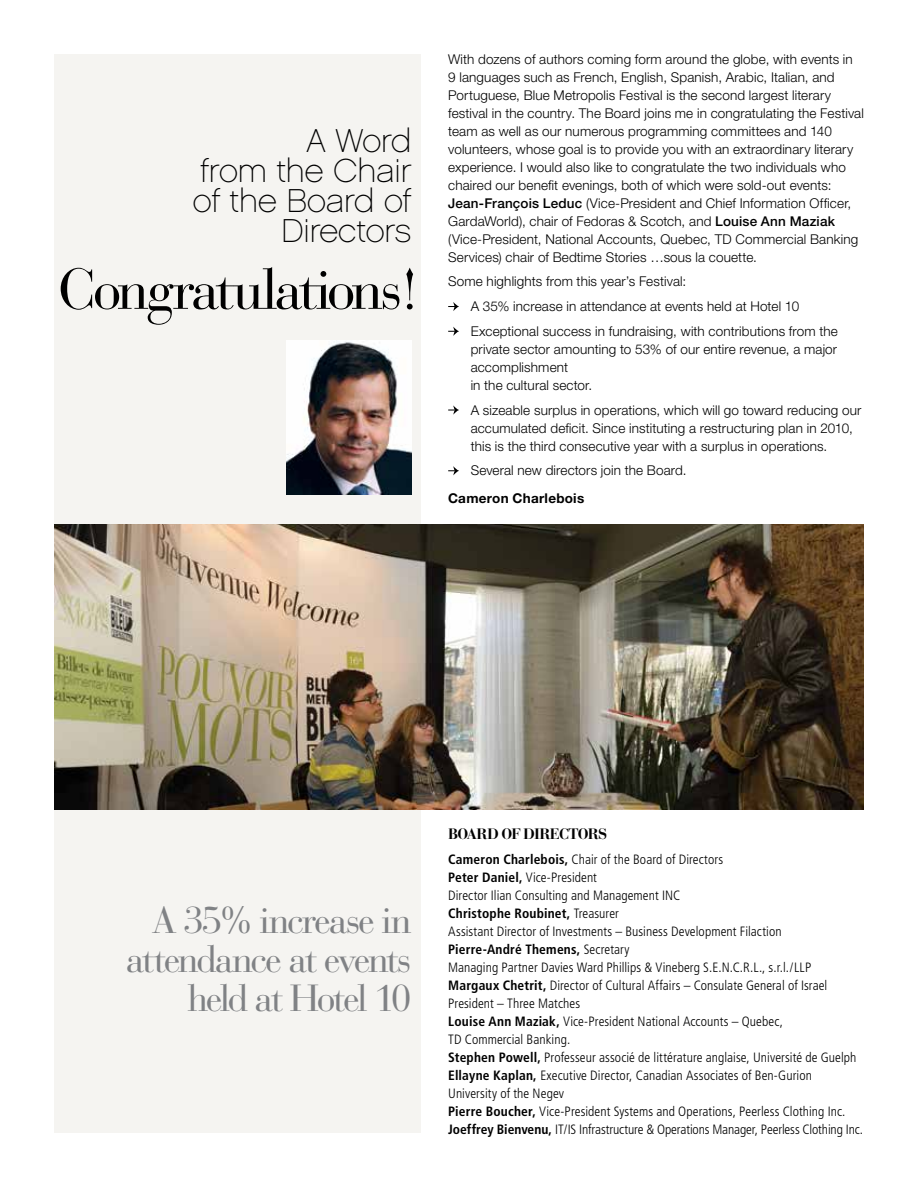
<style>
.page{position:relative;width:918px;height:1188px;background:#fff}
.page>*{position:absolute;margin:0;border:0;box-sizing:border-box;transform-origin:0 0}
.t1{font:57px "Bauer Bodoni";letter-spacing:-.06em;color:#000}
.t2{font:37.5px/39px "Bauer Bodoni";letter-spacing:-.065em;color:#808285;text-align:right}
.t3{font:33px/30px "Chalet Paris Nineteen Sixty";color:#000;text-align:right}
.t4{font:700 15px "Bauer Bodoni";letter-spacing:-.04em;color:#000}
.t5{font:300 13.5px/18px "Helvetica Neue LT Std";letter-spacing:.01em;color:#000}
.t6{font:300 condensed 13.5px/18px "Frutiger";letter-spacing:.005em;color:#000}
.t7{font:700 13.5px "Helvetica Neue LT Std";letter-spacing:.02em;color:#000}
.s1{font-weight:500}
.s2{font-weight:700}
</style>
<div class="page">
<div style="left:54px;top:54px;width:367px;height:1079px;background:#f5f4f1"></div>
<svg style="left:448px;top:302px;width:11px;height:9px"></svg>
<svg style="left:448px;top:327px;width:11px;height:9px"></svg>
<svg style="left:448px;top:405px;width:11px;height:10px"></svg>
<svg style="left:448px;top:466px;width:11px;height:9px"></svg>
<img style="left:54px;top:524px;width:810px;height:285px">
<img style="left:287px;top:341px;width:125px;height:154px">
<h3 class="t3" style="left:193px;top:126px;width:220px">A Word<br>from the Chair of the Board of<br>Directors</h3>
<h1 class="t1" style="left:58px;top:255px;width:364px">Congratulations!</h1>
<p class="t5" style="left:448px;top:50px;width:417px">With dozens of authors coming form around the globe, with events in<br>9 languages such as French, English, Spanish, Arabic, Italian, and Portuguese, Blue Metropolis Festival is the second largest literary festival in the country. The Board joins me in congratulating the Festival team as well as our numerous programming committees and 140 volunteers, whose goal is to provide you with an extraordinary literary experience. I would also like to congratulate the two individuals who chaired our benefit evenings, both of which were sold-out events:<br><span class="s1">Jean-François Leduc</span> (Vice-President and Chief Information Officer, GardaWorld), chair of Fedoras &amp; Scotch, and <span class="s1">Louise Ann Maziak </span>(Vice-President, National Accounts, Quebec, TD Commercial Banking Services) chair of Bedtime Stories …sous la couette.</p>
<p class="t5" style="left:471px;top:269px;width:369px;line-height:24.8px;text-indent:-22px">Some highlights from this year’s Festival:<br>A 35% increase in attendance at events held at Hotel 10<br>Exceptional success in fundraising, with contributions from the</p>
<p class="t5" style="left:471px;top:340px;width:368px">private sector amounting to 53% of our entire revenue, a major accomplishment<br>in the cultural sector.</p>
<p class="t5" style="left:471px;top:401px;width:392px">A sizeable surplus in operations, which will go toward reducing our accumulated deficit. Since instituting a restructuring plan in 2010, this is the third consecutive year with a surplus in operations.</p>
<p class="t5" style="left:471px;top:461px;width:217px">Several new directors join the Board.</p>
<p class="t7" style="left:448px;top:490px;width:138px">Cameron Charlebois</p>
<h2 class="t2" style="left:126px;top:901px;width:287px">A 35% increase in attendance at events held at Hotel 10</h2>
<p class="t4" style="left:448px;top:825px;width:161px">BOARD OF DIRECTORS</p>
<p class="t6" style="left:448px;top:850px;width:416px"><span class="s2">Cameron Charlebois,</span> Chair of the Board of Directors<br><span class="s2">Peter Daniel,</span> Vice-President<br>Director Ilian Consulting and Management INC<br><span class="s2">Christophe Roubinet,</span> Treasurer<br>Assistant Director of Investments – Business Development Filaction<br><span class="s2">Pierre-André Themens,</span> Secretary<br>Managing Partner Davies Ward Phillips &amp; Vineberg S.E.N.C.R.L., s.r.l./LLP <span class="s2">Margaux Chetrit,</span> Director of Cultural Affairs – Consulate General of Israel President – Three Matches<br><span class="s2">Louise Ann Maziak,</span> Vice-President National Accounts – Quebec,<br>TD Commercial Banking.<br><span class="s2">Stephen Powell,</span> Professeur associé de littérature anglaise, Université de Guelph <span class="s2">Ellayne Kaplan,</span> Executive Director, Canadian Associates of Ben-Gurion University of the Negev<br><span class="s2">Pierre Boucher,</span> Vice-President Systems and Operations, Peerless Clothing Inc.<br><span class="s2">Joeffrey Bienvenu,</span> IT/IS Infrastructure &amp; Operations Manager, Peerless Clothing Inc.</p>
</div>
